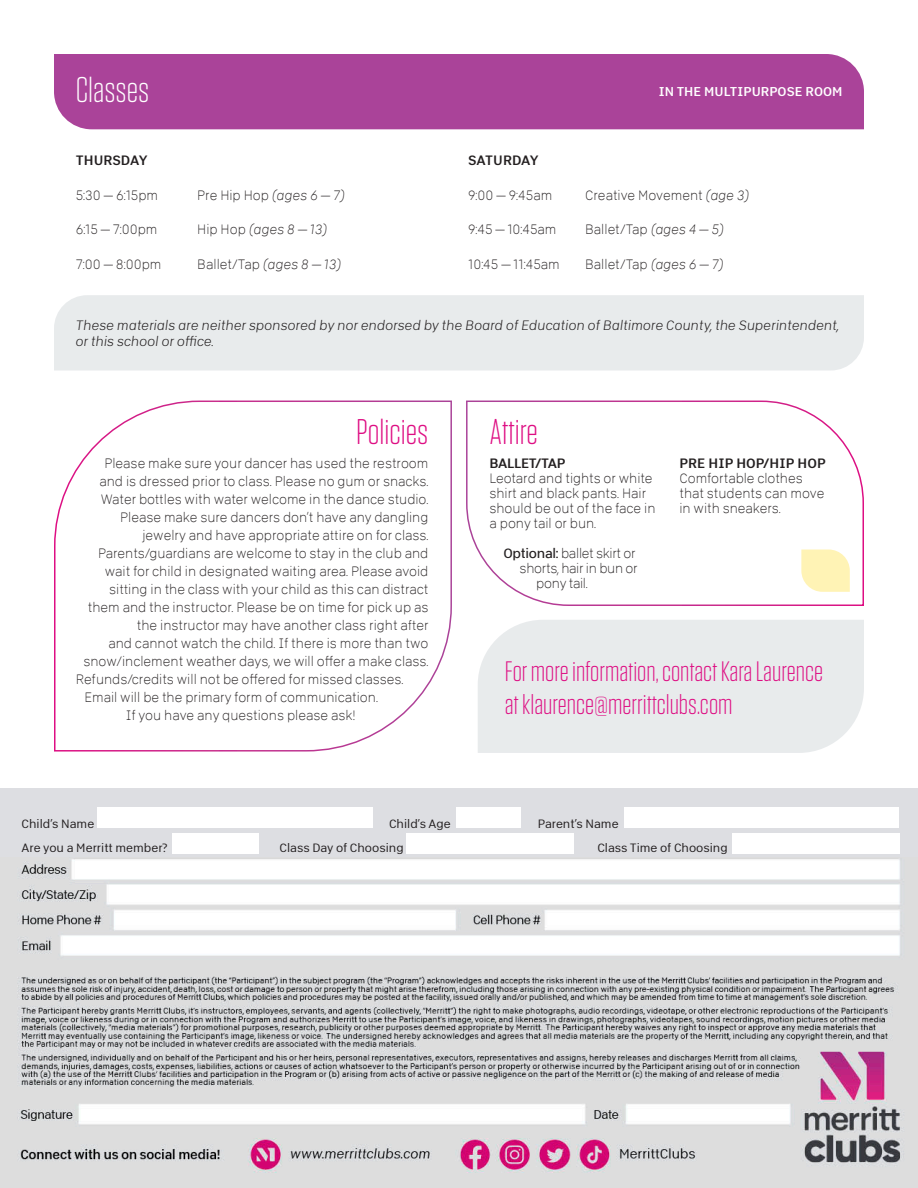
<style>
.page{position:relative;width:918px;height:1188px;background:#fff}
.page>*{position:absolute;margin:0;border:0;box-sizing:border-box;transform-origin:0 0}
.t1{font:300 35.7px "Tungsten";color:#de0e83}
.t2{font:300 35.7px "Tungsten";color:#fff}
.t3{font:300 28.05px/33.8px "Tungsten";color:#de0e83}
.t4{font:13.5px/15px "Abitare Sans 0 wt";color:#231f20}
.t5{font:13.5px/16.2px "Abitare Sans Italic 100 wt";color:#231f20}
.t6{font:13.5px "Abitare Sans 0 wt";letter-spacing:-.02em;color:#231f20}
.t7{font:13.5px "Abitare Sans 500 wt";letter-spacing:.005em;color:#231f20}
.t8{font:13.5px "Abitare Sans Italic 0 wt";color:#231f20}
.t9{font:13.5px "Abitare Sans 500 wt";letter-spacing:-.025em;color:#231f20}
.t10{font:12.75px "Abitare Sans 500 wt";letter-spacing:.005em;color:#fff}
.t11{font:12px "Abitare Sans 250 wt";color:#231f20}
.s1{font-family:"Abitare Sans Italic 0 wt"}
.s2{font-family:"Abitare Sans 0 wt"}
.s3{font-family:"Abitare Sans 350 wt"}
</style>
<div class="page">
<div style="left:0;top:788px;width:918px;height:111px;background:#dddee2"></div>
<svg style="left:466px;top:400px;width:398px;height:206px"></svg>
<svg style="left:54px;top:400px;width:398px;height:352px"></svg>
<div style="left:54px;top:54px;width:810px;height:75px;background:#aa4399"></div>
<div style="left:478px;top:620px;width:386px;height:133px;background:#e8ebec"></div>
<div style="left:54px;top:295px;width:810px;height:76px;background:#e8ebec"></div>
<svg style="left:801px;top:549px;width:49px;height:43px;background:#fff4bd"></svg>
<div style="left:97px;top:808px;width:276px;height:20px;background:#fff"></div>
<div style="left:456px;top:808px;width:65px;height:20px;background:#fff"></div>
<div style="left:173px;top:833px;width:86px;height:21px;background:#fff"></div>
<div style="left:406px;top:833px;width:168px;height:21px;background:#fff"></div>
<div style="left:733px;top:833px;width:167px;height:21px;background:#fff"></div>
<div style="left:624px;top:808px;width:275px;height:20px;background:#fff"></div>
<img style="left:0;top:859px;width:918px;height:329px">
<p class="t2" style="left:76px;top:71px;width:75px">Classes</p>
<p class="t7" style="left:76px;top:153px;width:73px">THURSDAY</p>
<p class="t4" style="left:76px;top:187px;width:84px">5:30 — 6:15pm</p>
<p class="t4" style="left:197px;top:187px;width:150px">Pre Hip Hop <span class="s1">(ages 6 — 7)</span></p>
<p class="t4" style="left:76px;top:222px;width:83px">6:15 — 7:00pm</p>
<p class="t8" style="left:197px;top:222px;width:132px"><span class="s2">Hip Hop</span> (ages 8 — 13)</p>
<p class="t4" style="left:76px;top:256px;width:87px">7:00 — 8:00pm</p>
<p class="t4" style="left:197px;top:256px;width:146px">Ballet/Tap <span class="s1">(ages 8 — 13)</span></p>
<p class="t10" style="left:659px;top:85px;width:185px">IN THE MULTIPURPOSE ROOM</p>
<p class="t7" style="left:468px;top:153px;width:72px">SATURDAY</p>
<p class="t4" style="left:468px;top:187px;width:86px">9:00 — 9:45am</p>
<p class="t4" style="left:585px;top:187px;width:166px">Creative Movement <span class="s1">(age 3)</span></p>
<p class="t4" style="left:468px;top:222px;width:90px">9:45 — 10:45am</p>
<p class="t4" style="left:585px;top:222px;width:141px">Ballet/Tap <span class="s1">(ages 4 — 5)</span></p>
<p class="t4" style="left:468px;top:256px;width:93px">10:45 — 11:45am</p>
<p class="t4" style="left:585px;top:256px;width:141px">Ballet/Tap <span class="s1">(ages 6 — 7)</span></p>
<p class="t5" style="left:76px;top:317px;width:765px">These materials are neither sponsored by nor endorsed by the Board of Education of Baltimore County, the Superintendent, or this school or office.</p>
<p class="t1" style="left:356px;top:413px;width:74px">Policies</p>
<p class="t4" style="left:104px;top:456px;width:326px">Please make sure your dancer has used the restroom</p>
<p class="t4" style="left:99px;top:474px;width:331px">and is dressed prior to class. Please no gum or snacks.</p>
<p class="t4" style="left:101px;top:492px;width:329px">Water bottles with water welcome in the dance studio.</p>
<p class="t4" style="left:120px;top:510px;width:310px">Please make sure dancers don’t have any dangling</p>
<p class="t4" style="left:142px;top:528px;width:288px">jewelry and have appropriate attire on for class.</p>
<p class="t4" style="left:98px;top:546px;width:332px">Parents/guardians are welcome to stay in the club and</p>
<p class="t4" style="left:105px;top:564px;width:325px">wait for child in designated waiting area. Please avoid</p>
<p class="t4" style="left:109px;top:582px;width:321px">sitting in the class with your child as this can distract</p>
<p class="t4" style="left:88px;top:600px;width:342px">them and the instructor. Please be on time for pick up as</p>
<p class="t4" style="left:137px;top:618px;width:293px">the instructor may have another class right after</p>
<p class="t4" style="left:108px;top:636px;width:322px">and cannot watch the child. If there is more than two</p>
<p class="t4" style="left:83px;top:654px;width:346px">snow/inclement weather days, we will offer a make class.</p>
<p class="t4" style="left:76px;top:672px;width:329px">Refunds/credits will not be offered for missed classes.</p>
<p class="t4" style="left:85px;top:690px;width:295px">Email will be the primary form of communication.</p>
<p class="t4" style="left:126px;top:708px;width:231px">If you have any questions please ask!</p>
<p class="t1" style="left:489px;top:413px;width:50px">Attire</p>
<p class="t9" style="left:490px;top:455px;width:77px">BALLET/TAP</p>
<p class="t4" style="left:489px;top:471px;width:168px">Leotard and tights or white shirt and black pants. Hair should be out of the face in a pony tail or bun.</p>
<p class="t6" style="left:503px;top:546px;width:134px"><span class="s3">Optional:</span> ballet skirt or</p>
<p class="t6" style="left:520px;top:561px;width:120px">shorts, hair in bun or</p>
<p class="t6" style="left:536px;top:576px;width:53px">pony tail.</p>
<p class="t7" style="left:680px;top:455px;width:148px">PRE HIP HOP/HIP HOP</p>
<p class="t4" style="left:679px;top:471px;width:146px">Comfortable clothes that students can move</p>
<p class="t4" style="left:679px;top:501px;width:103px">in with sneakers.</p>
<p class="t3" style="left:505px;top:655px;width:320px">For more information, contact Kara Laurence at klaurence@merrittclubs.com</p>
<p class="t11" style="left:22px;top:817px;width:74px">Child’s Name</p>
<p class="t11" style="left:389px;top:817px;width:63px">Child’s Age</p>
<p class="t11" style="left:538px;top:817px;width:82px">Parent’s Name</p>
<p class="t11" style="left:22px;top:841px;width:147px">Are you a Merritt member?</p>
<p class="t11" style="left:280px;top:841px;width:126px">Class Day of Choosing</p>
<p class="t11" style="left:597px;top:841px;width:132px">Class Time of Choosing</p>
</div>
